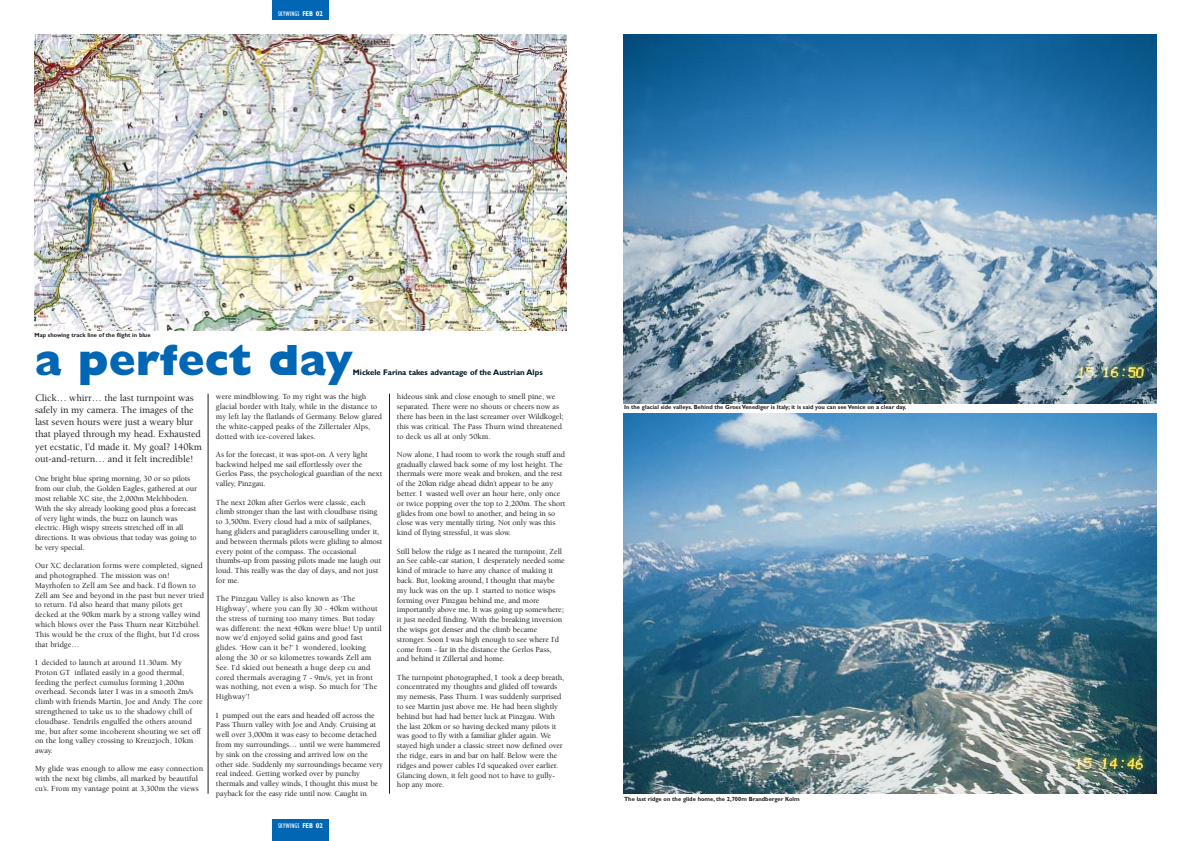
<style>
.page{position:relative;width:1190px;height:841px;background:#fff}
.page>*{position:absolute;margin:0;border:0;box-sizing:border-box;transform-origin:0 0}
.t1{font:800 44px "Gill Sans";color:#0166b3}
.t2{font:500 10px/12.2px "Berkeley";letter-spacing:-.01em;color:#231f20}
.t3{font:700 8.1px "Gill Sans";color:#011622}
.t4{font:500 8px/9.8px "Berkeley";letter-spacing:-.01em;color:#231f20}
.t5{font:condensed 7px "Gill Sans";letter-spacing:.03em;color:#fff}
.t6{font:700 6px "Gill Sans";color:#231f20}
.s1{font-weight:700}
</style>
<div class="page">
<hr style="left:208px;top:394px;width:1px;height:400px;background:#231f20">
<img style="left:624px;top:34px;width:533px;height:369px">
<img style="left:624px;top:414px;width:533px;height:380px">
<img style="left:34px;top:34px;width:533px;height:296px">
<hr style="left:389px;top:394px;width:1px;height:400px;background:#231f20">
<div style="left:272px;top:0;width:57px;height:20px;background:#0166b3"></div>
<div style="left:272px;top:819px;width:57px;height:22px;background:#0166b3"></div>
<p class="t5" style="left:278px;top:12px;width:47px">SKYWINGS <span class="s1">FEB 02</span></p>
<p class="t6" style="left:35px;top:332px;width:118px">Map showing track line of the flight in blue</p>
<h1 class="t1" style="left:35px;top:345px;width:320px">a perfect day</h1>
<p class="t3" style="left:353px;top:369px;width:191px">Mickele Farina takes advantage of the Austrian Alps</p>
<p class="t2" style="left:35px;top:392px;width:168px">Click… whirr… the last turnpoint was safely in my camera. The images of the last seven hours were just a weary blur that played through my head. Exhausted yet ecstatic, I’d made it. My goal? 140km out-and-return… and it felt incredible!</p>
<p class="t4" style="left:35px;top:475px;width:164px">One bright blue spring morning, 30 or so pilots from our club, the Golden Eagles, gathered at our most reliable XC site, the 2,000m Melchboden.<br>With the sky already looking good plus a forecast of very light winds, the buzz on launch was electric. High wispy streets stretched off in all directions. It was obvious that today was going to be very special.</p>
<p class="t4" style="left:35px;top:562px;width:170px">Our XC declaration forms were completed, signed and photographed. The mission was on!<br>Mayrhofen to Zell am See and back. I’d flown to Zell am See and beyond in the past but never tried to return. I’d also heard that many pilots get decked at the 90km mark by a strong valley wind which blows over the Pass Thurn near Kitzbühel.<br>This would be the crux of the flight, but I’d cross that bridge…</p>
<p class="t4" style="left:35px;top:658px;width:169px">I decided to launch at around 11.30am. My Proton GT inflated easily in a good thermal, feeding the perfect cumulus forming 1,200m overhead. Seconds later I was in a smooth 2m/s climb with friends Martin, Joe and Andy. The core strengthened to take us to the shadowy chill of cloudbase. Tendrils engulfed the others around me, but after some incoherent shouting we set off on the long valley crossing to Kreuzjoch, 10km away.</p>
<p class="t4" style="left:35px;top:765px;width:170px">My glide was enough to allow me easy connection with the next big climbs, all marked by beautiful cu’s. From my vantage point at 3,300m the views</p>
<p class="t4" style="left:216px;top:393px;width:168px">were mindblowing. To my right was the high glacial border with Italy, while in the distance to my left lay the flatlands of Germany. Below glared the white-capped peaks of the Zillertaler Alps, dotted with ice-covered lakes.</p>
<p class="t4" style="left:216px;top:450px;width:168px">As for the forecast, it was spot-on. A very light backwind helped me sail effortlessly over the Gerlos Pass, the psychological guardian of the next valley, Pinzgau.</p>
<p class="t4" style="left:216px;top:498px;width:168px">The next 20km after Gerlos were classic, each climb stronger than the last with cloudbase rising to 3,500m. Every cloud had a mix of sailplanes, hang gliders and paragliders carouselling under it, and between thermals pilots were gliding to almost every point of the compass. The occasional thumbs-up from passing pilots made me laugh out loud. This really was the day of days, and not just for me.</p>
<p class="t4" style="left:216px;top:595px;width:167px">The Pinzgau Valley is also known as ‘The Highway’, where you can fly 30 - 40km without the stress of turning too many times. But today was different: the next 40km were blue! Up until now we’d enjoyed solid gains and good fast glides. ‘How can it be?’ I wondered, looking along the 30 or so kilometres towards Zell am See. I’d skied out beneath a huge deep cu and cored thermals averaging 7 - 9m/s, yet in front was nothing, not even a wisp. So much for ‘The Highway’!</p>
<p class="t4" style="left:216px;top:711px;width:169px">I pumped out the ears and headed off across the Pass Thurn valley with Joe and Andy. Cruising at well over 3,000m it was easy to become detached from my surroundings… until we were hammered by sink on the crossing and arrived low on the other side. Suddenly my surroundings became very real indeed. Getting worked over by punchy thermals and valley winds, I thought this must be payback for the easy ride until now. Caught in</p>
<p class="t5" style="left:278px;top:823px;width:47px">SKYWINGS <span class="s1">FEB 02</span></p>
<p class="t4" style="left:397px;top:393px;width:168px">hideous sink and close enough to smell pine, we separated. There were no shouts or cheers now as there has been in the last screamer over Wildkogel; this was critical. The Pass Thurn wind threatened to deck us all at only 50km.</p>
<p class="t4" style="left:397px;top:450px;width:170px">Now alone, I had room to work the rough stuff and gradually clawed back some of my lost height. The thermals were more weak and broken, and the rest of the 20km ridge ahead didn’t appear to be any better. I wasted well over an hour here, only once or twice popping over the top to 2,200m. The short glides from one bowl to another, and being in so close was very mentally tiring. Not only was this kind of flying stressful, it was slow.</p>
<p class="t4" style="left:397px;top:547px;width:169px">Still below the ridge as I neared the turnpoint, Zell an See cable-car station, I desperately needed some kind of miracle to have any chance of making it back. But, looking around, I thought that maybe my luck was on the up. I started to notice wisps forming over Pinzgau behind me, and more importantly above me. It was going up somewhere; it just needed finding. With the breaking inversion the wisps got denser and the climb became stronger. Soon I was high enough to see where I’d come from - far in the distance the Gerlos Pass, and behind it Zillertal and home.</p>
<p class="t4" style="left:397px;top:673px;width:169px">The turnpoint photographed, I took a deep breath, concentrated my thoughts and glided off towards my nemesis, Pass Thurn. I was suddenly surprised to see Martin just above me. He had been slightly behind but had had better luck at Pinzgau. With the last 20km or so having decked many pilots it was good to fly with a familiar glider again. We stayed high under a classic street now defined over the ridge, ears in and bar on half. Below were the ridges and power cables I’d squeaked over earlier.<br>Glancing down, it felt good not to have to gully&shy;hop any more.</p>
<p class="t6" style="left:624px;top:405px;width:284px">In the glacial side valleys. Behind the Gross Venediger is Italy; it is said you can see Venice on a clear day.</p>
<p class="t6" style="left:624px;top:797px;width:177px">The last ridge on the glide home, the 2,700m Brandberger Kolm</p>
</div>
